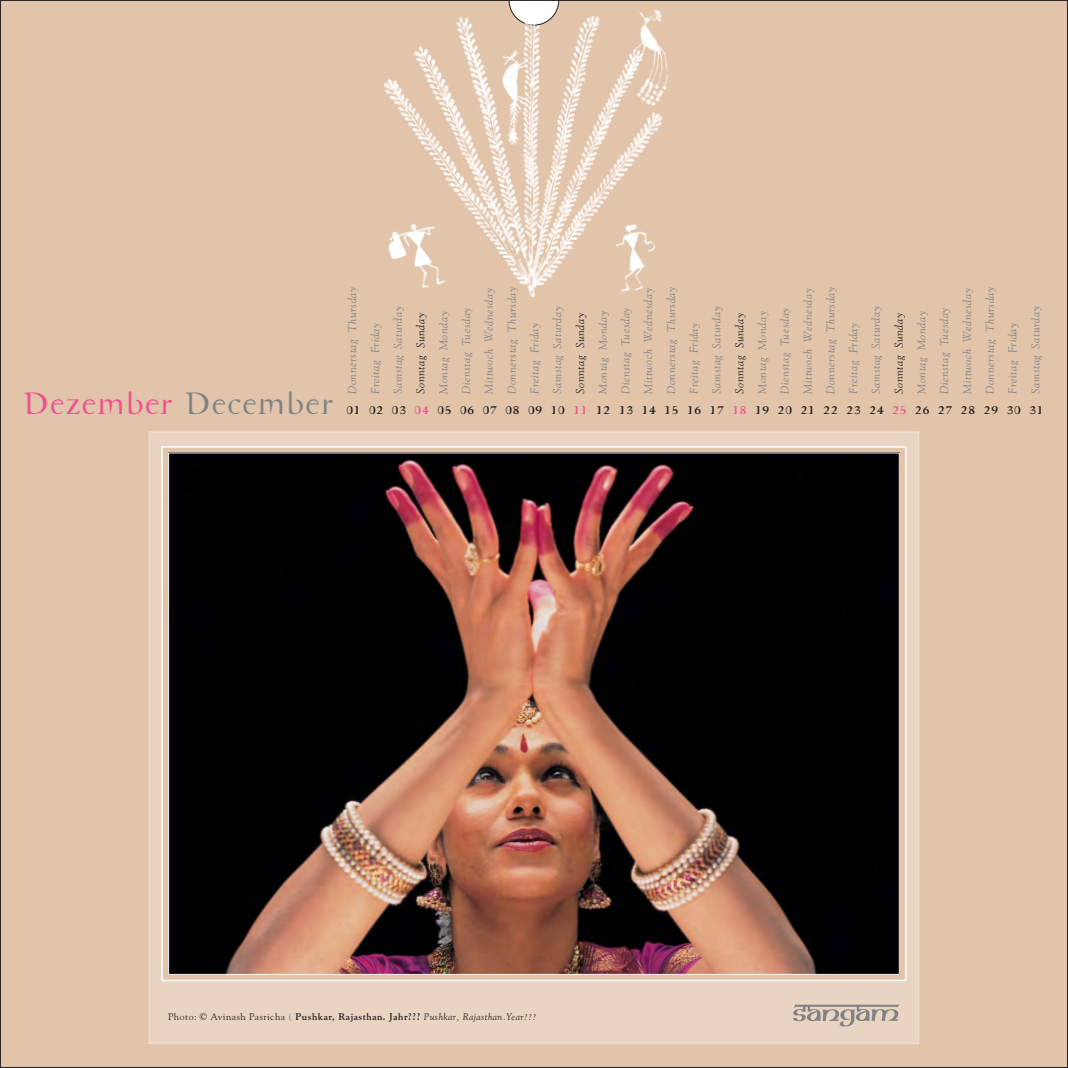
<style>
.page{position:relative;width:1068px;height:1068px;background:#fff}
.page>*{position:absolute;margin:0;border:0;box-sizing:border-box;transform-origin:0 0}
.t1{font:31.5px "AF Retrospecta Roman";letter-spacing:.05em;color:#ef5091}
.t2{font:11.38px/22.8px "DSV Goudy It";letter-spacing:.05em;color:#808285}
.t3{font:700 11.38px "AF Retrospecta";letter-spacing:.05em;color:#231f20}
.t4{font:11.38px "DSV Goudy It";letter-spacing:.05em;color:#231f20}
.t5{font:9.62px "DSV Goudy Bd";letter-spacing:.05em;color:#231f20}
.s1{color:#808285}
.s2{color:#ef5091}
.s3{font-family:"DSV Goudy Rg"}
.s4{font-family:"DSV Goudy Rg";color:#808285}
.s5{font-family:"DSV Goudy It"}
</style>
<div class="page">
<div style="left:0;top:0;width:1067px;height:1067px;background:#e1c4aa"></div>
<div style="left:149px;top:431px;width:770px;height:613px;background:#e9d4c1;border:1px solid #eeded0"></div>
<svg style="left:161px;top:446px;width:745px;height:535px;fill:#e1c4aa"></svg>
<svg style="left:793px;top:1004px;width:106px;height:22px"></svg>
<img style="left:170px;top:454px;width:727px;height:518px">
<img style="left:383px;top:2px;width:285px;height:296px">
<h1 class="t1" style="left:23px;top:392px;width:311px">Dezember <span class="s1">December</span></h1>
<p class="t2" style="left:342px;top:394px;width:108px;rotate:-90deg">Donnerstag Thursday<br>Freitag Friday<br>Samstag Saturday</p>
<p class="t4" style="left:416px;top:394px;width:82px;rotate:-90deg">Sonntag Sunday</p>
<p class="t2" style="left:433px;top:394px;width:108px;rotate:-90deg">Montag Monday<br>Dienstag Tuesday<br>Mittwoch Wednesday<br>Donnerstag Thursday<br>Freitag Friday<br>Samstag Saturday</p>
<p class="t4" style="left:575px;top:394px;width:82px;rotate:-90deg">Sonntag Sunday</p>
<p class="t2" style="left:592px;top:394px;width:108px;rotate:-90deg">Montag Monday<br>Dienstag Tuesday<br>Mittwoch Wednesday<br>Donnerstag Thursday<br>Freitag Friday<br>Samstag Saturday</p>
<p class="t4" style="left:734px;top:394px;width:82px;rotate:-90deg">Sonntag Sunday</p>
<p class="t2" style="left:751px;top:394px;width:108px;rotate:-90deg">Montag Monday<br>Dienstag Tuesday<br>Mittwoch Wednesday<br>Donnerstag Thursday<br>Freitag Friday<br>Samstag Saturday</p>
<p class="t4" style="left:893px;top:394px;width:82px;rotate:-90deg">Sonntag Sunday</p>
<p class="t2" style="left:911px;top:394px;width:108px;rotate:-90deg">Montag Monday<br>Dienstag Tuesday<br>Mittwoch Wednesday<br>Donnerstag Thursday<br>Freitag Friday<br>Samstag Saturday</p>
<p class="t3" style="left:346px;top:406px;width:698px">01 02 03 <span class="s2">04</span> 05 06 07 08 09 10 <span class="s2">11</span> 12 13 14 15 16 17 <span class="s2">18</span> 19 20 21 22 23 24 <span class="s2">25</span> 26 27 28 29 30 31</p>
<p class="t5" style="left:168px;top:1013px;width:370px"><span class="s3">Photo: © Avinash Pasricha</span> <span class="s4">(</span> Pushkar, Rajasthan. Jahr??? <span class="s5">Pushkar, Rajasthan.Year???</span></p>
</div>
